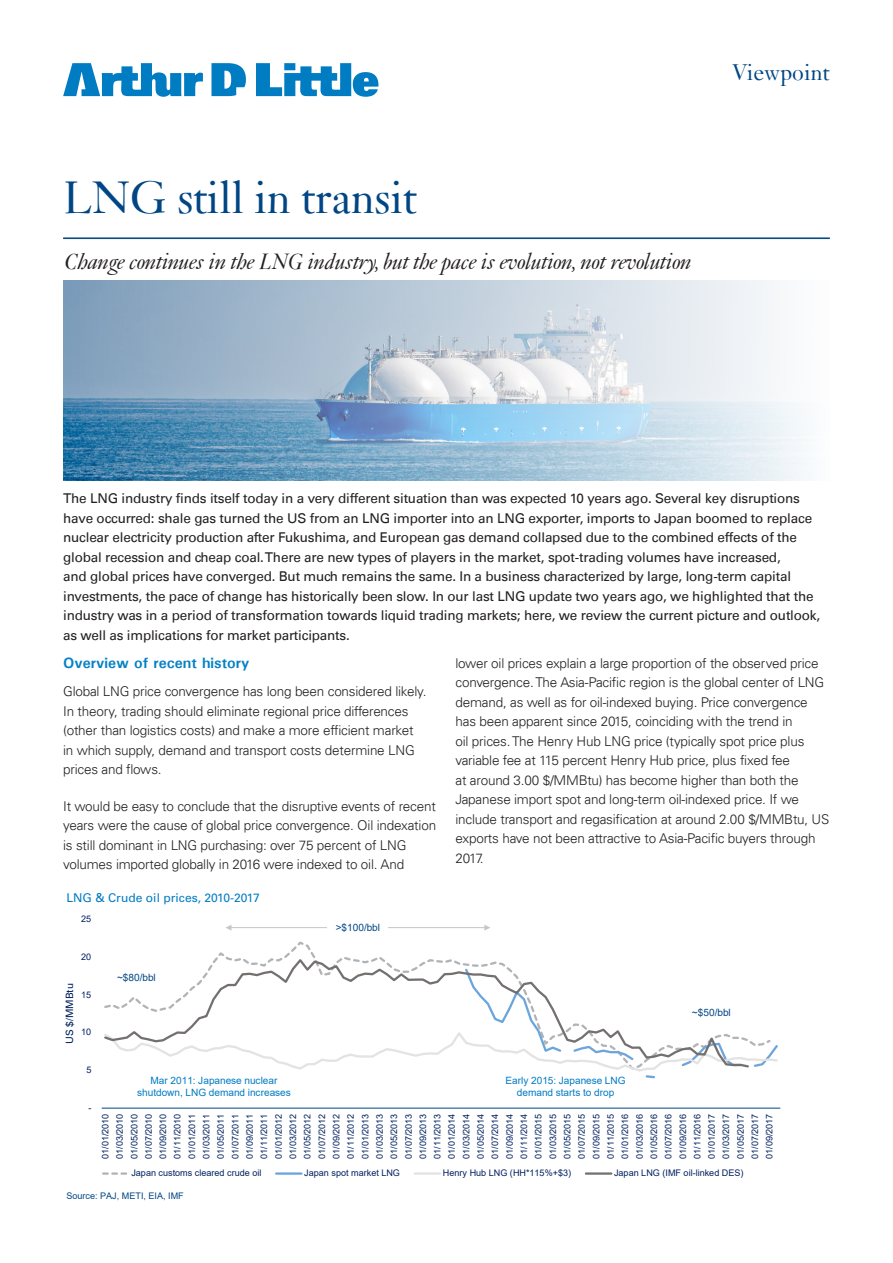
<style>
.page{position:relative;width:893px;height:1263px;background:#fff}
.page>*{position:absolute;margin:0;border:0;box-sizing:border-box;transform-origin:0 0}
.ADL_Title{font:48px "Janson";letter-spacing:-.015em;color:#004684}
.ADL_Subtitle{font:italic 24px "Janson";letter-spacing:-.015em;color:#231f20}
.t1{font:24px "Janson";letter-spacing:-.005em;color:#004684}
.ADL_Bhead{font:700 15px "Univers";color:#0581c5}
.ADL_Introduction{font:13.5px/19.5px "Univers LT";letter-spacing:-.015em;color:#231f20}
.ADL_Body_Copy{font:300 13.5px/19.5px "Univers LT";letter-spacing:-.015em;color:#231f20}
.ADL_Para_After_BHead{font:300 13.5px/19.5px "Univers LT";letter-spacing:-.015em;color:#231f20}
.t2{font:12.15px "Univers";color:#007cc3}
.t3{font:10.05px/12.1px "Arial";color:#007cc3;text-align:center}
.t4{font:10.05px "Arial";letter-spacing:-.005em;color:#004785}
.t5{font:10.05px "Univers";color:#002060}
.t6{font:9px/14.4px "Arial";letter-spacing:-.005em;color:#002060;text-align:justify}
.t7{font:9px "Arial";color:#004785}
</style>
<div class="page">
<svg style="left:63px;top:63px;width:315px;height:34px"></svg>
<hr style="left:63px;top:238px;width:767px;height:1px;background:#004684">
<hr style="left:102px;top:1108px;width:678px;height:1px;background:#004785">
<svg style="left:104px;top:956px;width:646px;height:113px"></svg>
<svg style="left:103px;top:1172px;width:25px;height:3px"></svg>
<hr style="left:276px;top:1172px;width:25px;height:3px;background:#6ba5db">
<hr style="left:415px;top:1172px;width:25px;height:3px;background:#e4e2e2">
<hr style="left:586px;top:1172px;width:25px;height:3px;background:#757070">
<hr style="left:230px;top:927px;width:255px;height:1px;background:#c8c6c6">
<svg style="left:484px;top:925px;width:6px;height:6px"></svg>
<svg style="left:226px;top:925px;width:5px;height:5px"></svg>
<div style="left:328px;top:914px;width:60px;height:27px;background:#fff"></div>
<img style="left:63px;top:281px;width:741px;height:199px">
<p class="ADL_Title" style="left:63px;top:169px;width:355px">LNG still in transit</p>
<p class="ADL_Subtitle" style="left:63px;top:248px;width:629px">Change continues in the LNG industry, but the pace is evolution, not revolution</p>
<h2 class="t1" style="left:732px;top:58px;width:100px">Viewpoint</h2>
<p class="ADL_Introduction" style="left:63px;top:489px;width:759px">The LNG industry finds itself today in a very different situation than was expected 10 years ago. Several key disruptions have occurred: shale gas turned the US from an LNG importer into an LNG exporter, imports to Japan boomed to replace nuclear electricity production after Fukushima, and European gas demand collapsed due to the combined effects of the global recession and cheap coal. There are new types of players in the market, spot-trading volumes have increased,<br>and global prices have converged. But much remains the same. In a business characterized by large, long-term capital investments, the pace of change has historically been slow. In our last LNG update two years ago, we highlighted that the industry was in a period of transformation towards liquid trading markets; here, we review the current picture and outlook, as well as implications for market participants.</p>
<p class="ADL_Bhead" style="left:63px;top:654px;width:188px">Overview of recent history</p>
<p class="ADL_Para_After_BHead" style="left:63px;top:682px;width:365px">Global LNG price convergence has long been considered likely.<br>In theory, trading should eliminate regional price differences (other than logistics costs) and make a more efficient market in which supply, demand and transport costs determine LNG prices and flows.</p>
<p class="ADL_Body_Copy" style="left:63px;top:796px;width:375px">It would be easy to conclude that the disruptive events of recent years were the cause of global price convergence. Oil indexation is still dominant in LNG purchasing: over 75 percent of LNG volumes imported globally in 2016 were indexed to oil. And</p>
<p class="ADL_Body_Copy" style="left:455px;top:653px;width:375px">lower oil prices explain a large proportion of the observed price convergence. The Asia-Pacific region is the global center of LNG demand, as well as for oil-indexed buying. Price convergence has been apparent since 2015, coinciding with the trend in<br>oil prices. The Henry Hub LNG price (typically spot price plus variable fee at 115 percent Henry Hub price, plus fixed fee<br>at around 3.00 $/MMBtu) has become higher than both the Japanese import spot and long-term oil-indexed price. If we include transport and regasification at around 2.00 $/MMBtu, US exports have not been attractive to Asia-Pacific buyers through 2017.</p>
<p class="t2" style="left:66px;top:891px;width:195px">LNG &amp; Crude oil prices, 2010-2017</p>
<p class="t6" style="left:81px;top:912px;width:12px">25</p>
<p class="t6" style="left:81px;top:949px;width:12px">20</p>
<p class="t5" style="left:64px;top:1044px;width:63px;rotate:-90deg">US $/MMBtu</p>
<p class="t6" style="left:81px;top:987px;width:12px">15</p>
<p class="t6" style="left:81px;top:1025px;width:12px">10</p>
<p class="t6" style="left:86px;top:1063px;width:7px">5</p>
<p class="t4" style="left:117px;top:970px;width:40px">~$80/bbl</p>
<p class="t4" style="left:336px;top:921px;width:46px">&gt;$100/bbl</p>
<p class="t6" style="left:88px;top:1100px;width:5px">-</p>
<p class="t3" style="left:137px;top:1074px;width:155px">Mar 2011: Japanese nuclear shutdown, LNG demand increases</p>
<p class="t3" style="left:505px;top:1074px;width:122px">Early 2015: Japanese LNG demand starts to drop</p>
<p class="t4" style="left:692px;top:1006px;width:40px">~$50/bbl</p>
<p class="t6" style="left:98px;top:1159px;width:47px;rotate:-90deg">01/01/2010<br>01/03/2010<br>01/05/2010<br>01/07/2010<br>01/09/2010<br>01/11/2010<br>01/01/2011<br>01/03/2011<br>01/05/2011<br>01/07/2011<br>01/09/2011<br>01/11/2011<br>01/01/2012<br>01/03/2012<br>01/05/2012<br>01/07/2012<br>01/09/2012<br>01/11/2012<br>01/01/2013<br>01/03/2013<br>01/05/2013<br>01/07/2013<br>01/09/2013<br>01/11/2013<br>01/01/2014<br>01/03/2014<br>01/05/2014<br>01/07/2014<br>01/09/2014<br>01/11/2014<br>01/01/2015<br>01/03/2015<br>01/05/2015<br>01/07/2015<br>01/09/2015<br>01/11/2015<br>01/01/2016<br>01/03/2016<br>01/05/2016<br>01/07/2016<br>01/09/2016<br>01/11/2016<br>01/01/2017<br>01/03/2017<br>01/05/2017<br>01/07/2017<br>01/09/2017</p>
<p class="t6" style="left:131px;top:1166px;width:132px">Japan customs cleared crude oil</p>
<p class="t6" style="left:304px;top:1166px;width:97px">Japan spot market LNG</p>
<p class="t6" style="left:443px;top:1166px;width:130px">Henry Hub LNG (HH*115%+$3)</p>
<p class="t6" style="left:614px;top:1166px;width:131px">Japan LNG (IMF oil-linked DES)</p>
<p class="t7" style="left:66px;top:1190px;width:119px">Source: PAJ, METI, EIA, IMF</p>
</div>
